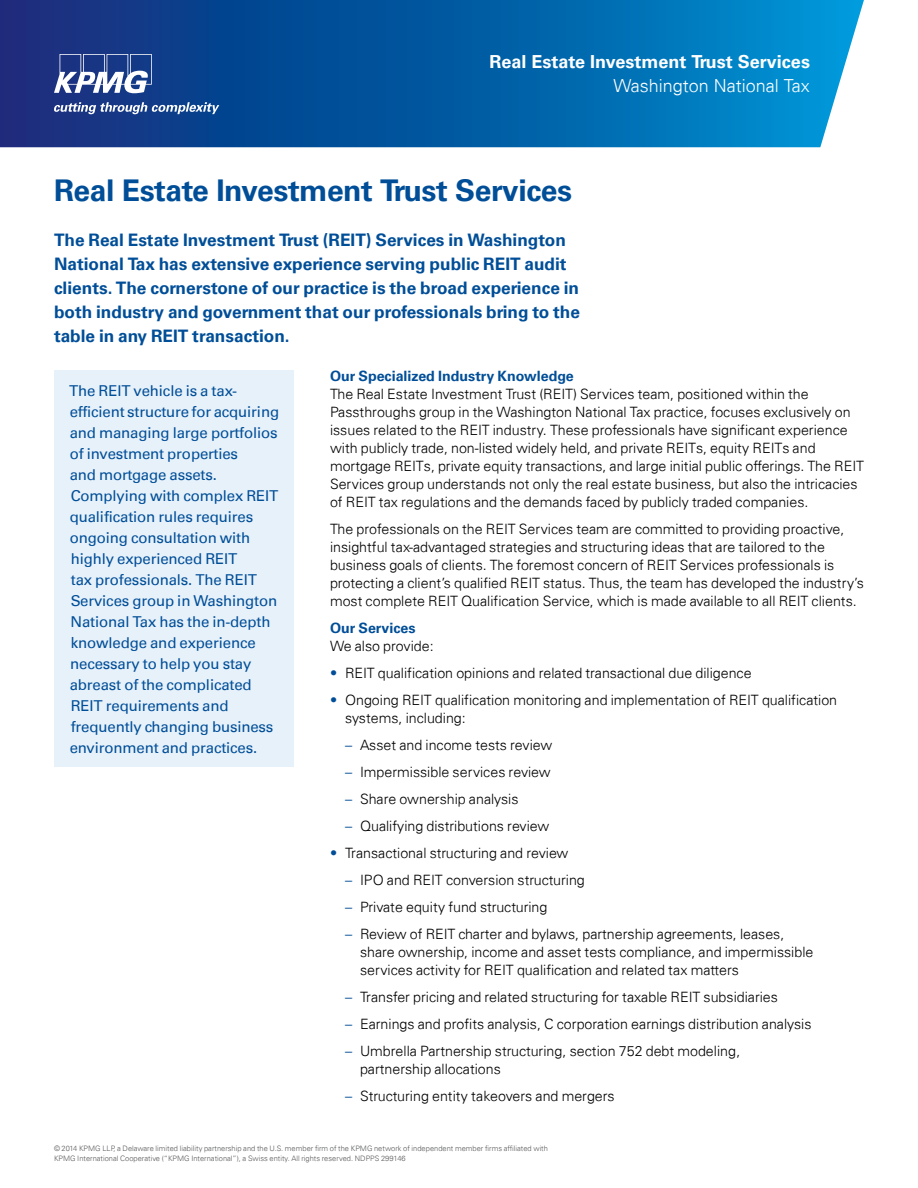
<style>
.page{position:relative;width:918px;height:1188px;background:#fff}
.page>*{position:absolute;margin:0;border:0;box-sizing:border-box;transform-origin:0 0}
.t1{font:700 30px "Univers 65";letter-spacing:-.015em;color:#004e98}
.t2{font:700 18px "Univers 65";color:#fff}
.t3{font:300 18px "Univers 45";color:#fff}
.t4{font:700 17.25px/24px "Univers 65";color:#004e98}
.t5{font:15px/21px "Univers 55 Roman";letter-spacing:-.01em;color:#004e98}
.t6{font:300 14.25px/18px "Univers 45";color:#000}
.t7{font:700 14.25px "Univers 65";color:#004e98}
.t8{font:300 7.5px/10.5px "Univers 45";color:#58595b}
.s1{color:#004e98}
</style>
<div class="page">
<svg style="left:0;top:0;width:864px;height:147px;background:#0b61a7"></svg>
<svg style="left:54px;top:54px;width:165px;height:60px;background:#40619f"></svg>
<div style="left:54px;top:370px;width:240px;height:397px;background:#e7f1fa"></div>
<p class="t2" style="left:489px;top:52px;width:322px">Real Estate Investment Trust Services</p>
<p class="t3" style="left:613px;top:75px;width:198px">Washington National Tax</p>
<h1 class="t1" style="left:54px;top:173px;width:520px">Real Estate Investment Trust Services</h1>
<p class="t4" style="left:54px;top:228px;width:528px">The Real Estate Investment Trust (REIT) Services in Washington National Tax has extensive experience serving public REIT audit clients. The cornerstone of our practice is the broad experience in both industry and government that our professionals bring to the table in any REIT transaction.</p>
<p class="t5" style="left:69px;top:380px;width:212px">The REIT vehicle is a tax&shy;efficient structure for acquiring and managing large portfolios of investment properties<br>and mortgage assets.<br>Complying with complex REIT qualification rules requires ongoing consultation with highly experienced REIT<br>tax professionals. The REIT<br>Services group in Washington<br>National Tax has the in-depth knowledge and experience necessary to help you stay abreast of the complicated<br>REIT requirements and frequently changing business environment and practices.</p>
<p class="t7" style="left:330px;top:368px;width:245px">Our Specialized Industry Knowledge</p>
<p class="t6" style="left:330px;top:385px;width:535px">The Real Estate Investment Trust (REIT) Services team, positioned within the Passthroughs group in the Washington National Tax practice, focuses exclusively on issues related to the REIT industry. These professionals have significant experience with publicly trade, non-listed widely held, and private REITs, equity REITs and mortgage REITs, private equity transactions, and large initial public offerings. The REIT Services group understands not only the real estate business, but also the intricacies of REIT tax regulations and the demands faced by publicly traded companies.</p>
<p class="t6" style="left:330px;top:520px;width:535px">The professionals on the REIT Services team are committed to providing proactive, insightful tax-advantaged strategies and structuring ideas that are tailored to the business goals of clients. The foremost concern of REIT Services professionals is protecting a client’s qualified REIT status. Thus, the team has developed the industry’s most complete REIT Qualification Service, which is made available to all REIT clients.</p>
<p class="t7" style="left:330px;top:620px;width:87px">Our Services</p>
<p class="t6" style="left:330px;top:637px;width:105px">We also provide:</p>
<p class="t6" style="left:330px;top:664px;width:423px"><span class="s1">•</span> REIT qualification opinions and related transactional due diligence</p>
<p class="t6" style="left:345px;top:691px;width:494px;text-indent:-15px"><span class="s1">•</span> Ongoing REIT qualification monitoring and implementation of REIT qualification systems, including:</p>
<p class="t6" style="left:345px;top:736px;width:209px"><span class="s1">–</span> Asset and income tests review</p>
<p class="t6" style="left:345px;top:763px;width:207px"><span class="s1">–</span> Impermissible services review</p>
<p class="t6" style="left:345px;top:790px;width:175px"><span class="s1">–</span> Share ownership analysis</p>
<p class="t6" style="left:345px;top:817px;width:206px"><span class="s1">–</span> Qualifying distributions review</p>
<p class="t6" style="left:330px;top:844px;width:240px"><span class="s1">•</span> Transactional structuring and review</p>
<p class="t6" style="left:345px;top:871px;width:241px"><span class="s1">–</span> IPO and REIT conversion structuring</p>
<p class="t6" style="left:345px;top:898px;width:204px"><span class="s1">–</span> Private equity fund structuring</p>
<p class="t6" style="left:360px;top:925px;width:455px;text-indent:-15px"><span class="s1">–</span> Review of REIT charter and bylaws, partnership agreements, leases, share ownership, income and asset tests compliance, and impermissible services activity for REIT qualification and related tax matters</p>
<p class="t6" style="left:345px;top:988px;width:434px"><span class="s1">–</span> Transfer pricing and related structuring for taxable REIT subsidiaries</p>
<p class="t6" style="left:345px;top:1015px;width:468px"><span class="s1">–</span> Earnings and profits analysis, C corporation earnings distribution analysis</p>
<p class="t6" style="left:360px;top:1042px;width:382px;text-indent:-15px"><span class="s1">–</span> Umbrella Partnership structuring, section 752 debt modeling, partnership allocations</p>
<p class="t6" style="left:345px;top:1087px;width:271px"><span class="s1">–</span> Structuring entity takeovers and mergers</p>
<p class="t8" style="left:54px;top:1143px;width:496px">© 2014 KPMG LLP, a Delaware limited liability partnership and the U.S. member firm of the KPMG network of independent member firms affiliated with<br>KPMG International Cooperative (“KPMG International”), a Swiss entity. All rights reserved. NDPPS 299146</p>
</div>
